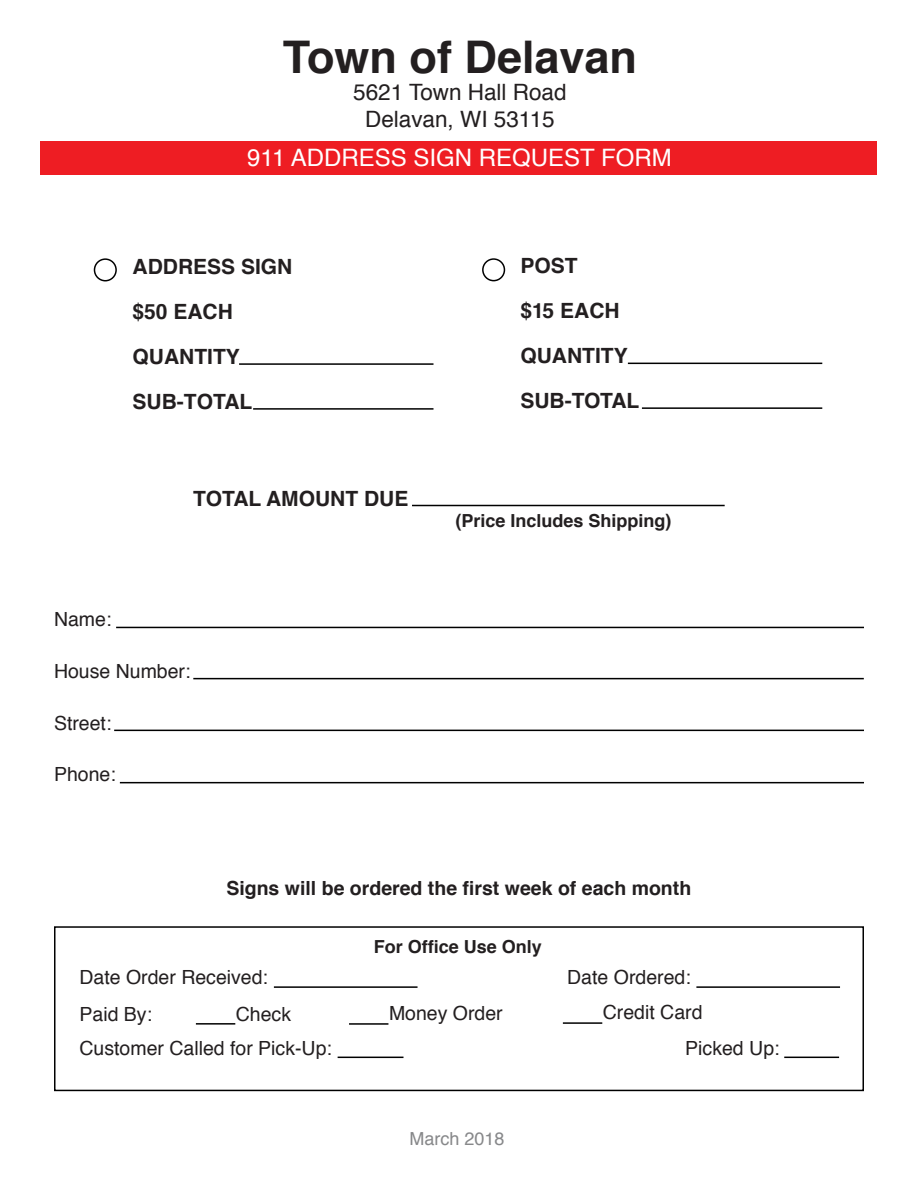
<style>
.page{position:relative;width:918px;height:1188px;background:#fff}
.page>*{position:absolute;margin:0;border:0;box-sizing:border-box;transform-origin:0 0}
.t1{font:700 45px "Helvetica";color:#231f20}
.t2{font:24px "Helvetica";color:#fff}
.t3{font:22.5px/27px "Helvetica";color:#231f20;text-align:center}
.t4{font:700 21px/45px "Helvetica";color:#231f20}
.t5{font:19.5px/36.8px "Helvetica";color:#231f20}
.t6{font:700 19.5px "Helvetica";color:#231f20}
.t7{font:700 18px "Helvetica";color:#231f20}
.t8{font:18px "Helvetica";color:#87888a}
</style>
<div class="page">
<div style="left:40px;top:141px;width:838px;height:34px;background:#ee1d23"></div>
<hr style="left:116px;top:627px;width:748px;height:1px;background:#000">
<hr style="left:193px;top:678px;width:671px;height:1px;background:#000">
<hr style="left:114px;top:730px;width:750px;height:1px;background:#000">
<div style="left:54px;top:926px;width:810px;height:165px;border:2px solid #000"></div>
<hr style="left:120px;top:782px;width:744px;height:1px;background:#000">
<div style="left:94px;top:258px;width:23px;height:23px;border:2px solid #000;border-radius:50%"></div>
<div style="left:482px;top:258px;width:23px;height:23px;border:2px solid #000;border-radius:50%"></div>
<hr style="left:239px;top:363px;width:195px;height:2px;background:#000">
<hr style="left:253px;top:408px;width:180px;height:2px;background:#000">
<hr style="left:628px;top:363px;width:194px;height:1px;background:#000">
<hr style="left:642px;top:407px;width:180px;height:2px;background:#000">
<hr style="left:412px;top:505px;width:313px;height:1px;background:#000">
<hr style="left:274px;top:986px;width:144px;height:2px;background:#000">
<hr style="left:338px;top:1057px;width:66px;height:1px;background:#000">
<hr style="left:196px;top:1023px;width:39px;height:2px;background:#000">
<hr style="left:349px;top:1023px;width:39px;height:2px;background:#000">
<hr style="left:563px;top:1022px;width:39px;height:2px;background:#000">
<hr style="left:696px;top:986px;width:144px;height:2px;background:#000">
<hr style="left:784px;top:1057px;width:55px;height:1px;background:#000">
<h1 class="t1" style="left:283px;top:21px;width:356px">Town of Delavan</h1>
<p class="t3" style="left:353px;top:80px;width:215px">5621 Town Hall Road<br>Delavan, WI 53115</p>
<p class="t2" style="left:247px;top:139px;width:426px">911 ADDRESS SIGN REQUEST FORM</p>
<p class="t4" style="left:133px;top:245px;width:161px">ADDRESS SIGN $50 EACH<br>QUANTITY<br>SUB-TOTAL</p>
<p class="t4" style="left:520px;top:244px;width:121px">POST<br>$15 EACH<br>QUANTITY<br>SUB-TOTAL</p>
<p class="t4" style="left:193px;top:476px;width:217px">TOTAL AMOUNT DUE</p>
<p class="t5" style="left:54px;top:602px;width:59px">Name:</p>
<p class="t5" style="left:54px;top:654px;width:138px">House Number:</p>
<p class="t5" style="left:54px;top:705px;width:59px">Street:</p>
<p class="t5" style="left:54px;top:757px;width:63px">Phone:</p>
<p class="t7" style="left:456px;top:506px;width:218px">(Price Includes Shipping)</p>
<p class="t6" style="left:226px;top:872px;width:466px">Signs will be ordered the first week of each month</p>
<p class="t7" style="left:374px;top:932px;width:170px">For Office Use Only</p>
<p class="t5" style="left:80px;top:960px;width:190px">Date Order Received:<br>Paid By:</p>
<p class="t5" style="left:80px;top:1030px;width:254px">Customer Called for Pick-Up:</p>
<p class="t5" style="left:567px;top:960px;width:125px">Date Ordered:</p>
<p class="t5" style="left:236px;top:997px;width:57px">Check</p>
<p class="t5" style="left:389px;top:995px;width:115px">Money Order</p>
<p class="t5" style="left:603px;top:994px;width:101px">Credit Card</p>
<p class="t5" style="left:685px;top:1030px;width:96px">Picked Up:</p>
<p class="t8" style="left:410px;top:1125px;width:97px">March 2018</p>
</div>
